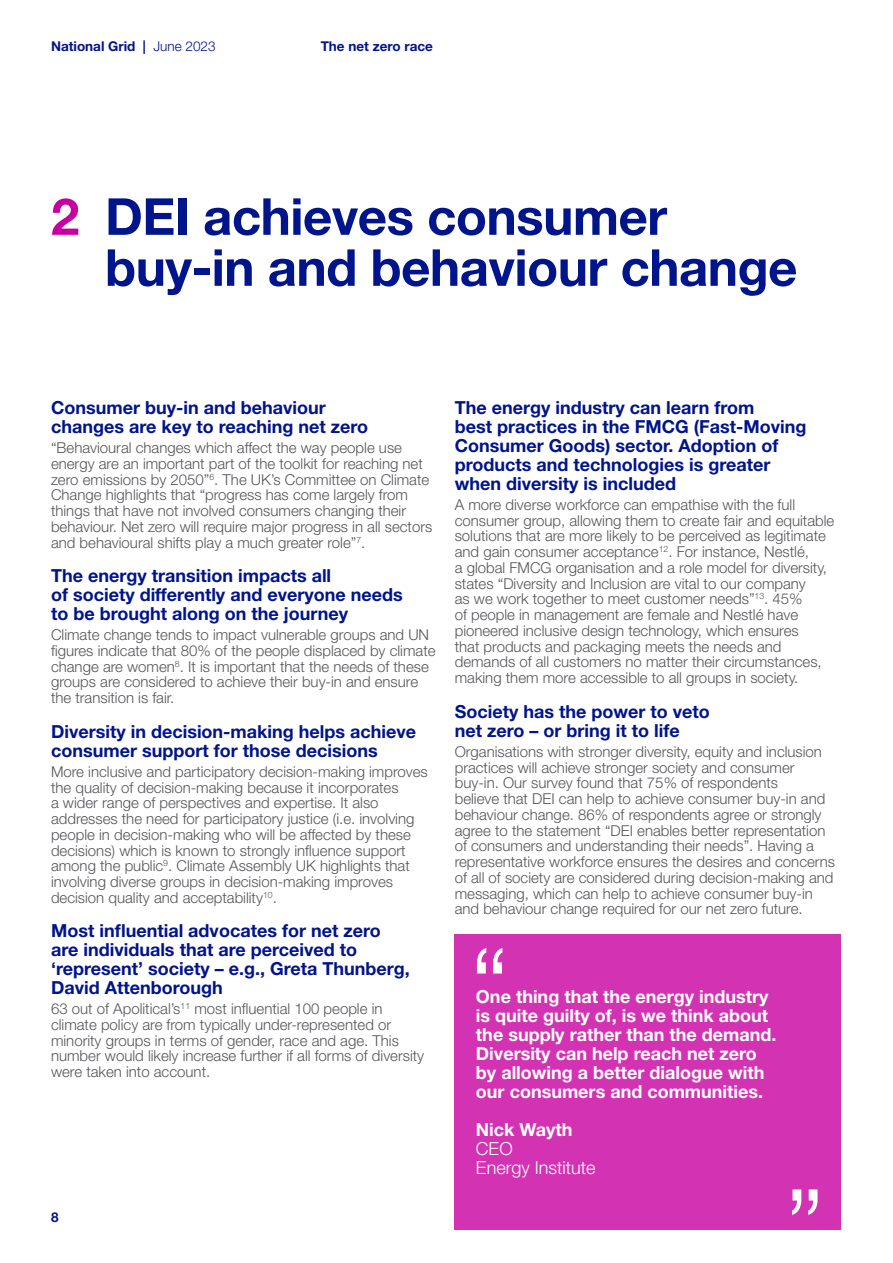
<style>
.page{position:relative;width:893px;height:1263px;background:#fff}
.page>*{position:absolute;margin:0;border:0;box-sizing:border-box;transform-origin:0 0}
.t1{font:300 105px "Helvetica Neue LT Std";color:#fff}
.t2{font:700 51px/51px "Helvetica Neue LT Std";letter-spacing:-.01em;color:#00148c}
.t3{font:700 18px/18.9px "Helvetica Neue LT Std";color:#00148c}
.t4{font:700 18px/18.9px "Helvetica Neue LT Std";color:#fff}
.t5{font:300 18px/18.9px "Helvetica Neue LT Std";color:#fff}
.t6{font:300 15px/15.8px "Helvetica Neue LT Std";color:#55555a}
.t7{font:700 13.5px "Helvetica Neue LT Std";color:#00148c}
.s1{font-weight:300}
.s2{color:#c800a1}
</style>
<div class="page">
<div style="left:455px;top:934px;width:386px;height:296px;background:#d333b3"></div>
<p class="t7" style="left:51px;top:38px;width:166px">National Grid | <span class="s1">June 2023</span></p>
<p class="t7" style="left:321px;top:38px;width:114px">The net zero race</p>
<h2 class="t2" style="left:105px;top:190px;width:694px;text-indent:-54px"><span class="s2">2</span> DEI achieves consumer buy-in and behaviour change</h2>
<p class="t3" style="left:51px;top:398px;width:319px">Consumer buy-in and behaviour changes are key to reaching net zero</p>
<p class="t6" style="left:51px;top:440px;width:383px">“Behavioural changes which affect the way people use energy are an important part of the toolkit for reaching net zero emissions by 2050”<sup>6</sup>. The UK’s Committee on Climate Change highlights that “progress has come largely from things that have not involved consumers changing their behaviour. Net zero will require major progress in all sectors and behavioural shifts play a much greater role”<sup>7</sup>.</p>
<p class="t3" style="left:51px;top:566px;width:353px">The energy transition impacts all<br>of society differently and everyone needs to be brought along on the journey</p>
<p class="t6" style="left:51px;top:627px;width:386px">Climate change tends to impact vulnerable groups and UN figures indicate that 80% of the people displaced by climate change are women<sup>8</sup>. It is important that the needs of these groups are considered to achieve their buy-in and ensure the transition is fair.</p>
<p class="t3" style="left:51px;top:721px;width:367px">Diversity in decision-making helps achieve consumer support for those decisions</p>
<p class="t6" style="left:51px;top:763px;width:378px">More inclusive and participatory decision-making improves the quality of decision-making because it incorporates<br>a wider range of perspectives and expertise. It also addresses the need for participatory justice (i.e. involving people in decision-making who will be affected by these decisions) which is known to strongly influence support among the public<sup>9</sup>. Climate Assembly UK highlights that involving diverse groups in decision-making improves decision quality and acceptability<sup>10</sup>.</p>
<p class="t3" style="left:51px;top:921px;width:360px">Most influential advocates for net zero are individuals that are perceived to ‘represent’ society – e.g., Greta Thunberg, David Attenborough</p>
<p class="t6" style="left:51px;top:1000px;width:375px">63 out of Apolitical’s<sup>11</sup> most influential 100 people in climate policy are from typically under-represented or minority groups in terms of gender, race and age. This number would likely increase further if all forms of diversity were taken into account.</p>
<p class="t7" style="left:51px;top:1208px;width:9px">8</p>
<p class="t3" style="left:455px;top:398px;width:353px">The energy industry can learn from<br>best practices in the FMCG (Fast-Moving Consumer Goods) sector. Adoption of products and technologies is greater when diversity is included</p>
<p class="t6" style="left:455px;top:496px;width:381px">A more diverse workforce can empathise with the full consumer group, allowing them to create fair and equitable solutions that are more likely to be perceived as legitimate and gain consumer acceptance<sup>12</sup>. For instance, Nestlé,<br>a global FMCG organisation and a role model for diversity, states “Diversity and Inclusion are vital to our company<br>as we work together to meet customer needs”<sup>13</sup>. 45%<br>of people in management are female and Nestlé have pioneered inclusive design technology, which ensures<br>that products and packaging meets the needs and demands of all customers no matter their circumstances, making them more accessible to all groups in society.</p>
<p class="t3" style="left:455px;top:701px;width:257px">Society has the power to veto net zero – or bring it to life</p>
<p class="t6" style="left:455px;top:743px;width:382px">Organisations with stronger diversity, equity and inclusion practices will achieve stronger society and consumer buy-in. Our survey found that 75% of respondents<br>believe that DEI can help to achieve consumer buy-in and behaviour change. 86% of respondents agree or strongly agree to the statement “DEI enables better representation of consumers and understanding their needs”. Having a representative workforce ensures the desires and concerns of all of society are considered during decision-making and messaging, which can help to achieve consumer buy-in and behaviour change required for our net zero future.</p>
<h1 class="t1" style="left:470px;top:921px;width:40px">“</h1>
<p class="t4" style="left:476px;top:987px;width:302px">One thing that the energy industry is quite guilty of, is we think about the supply rather than the demand.<br>Diversity can help reach net zero by allowing a better dialogue with our consumers and communities.</p>
<p class="t4" style="left:476px;top:1119px;width:98px">Nick Wayth</p>
<p class="t5" style="left:476px;top:1138px;width:121px">CEO<br>Energy Institute</p>
<h1 class="t1" style="left:824px;top:1241px;width:40px;rotate:-180deg">“</h1>
</div>
